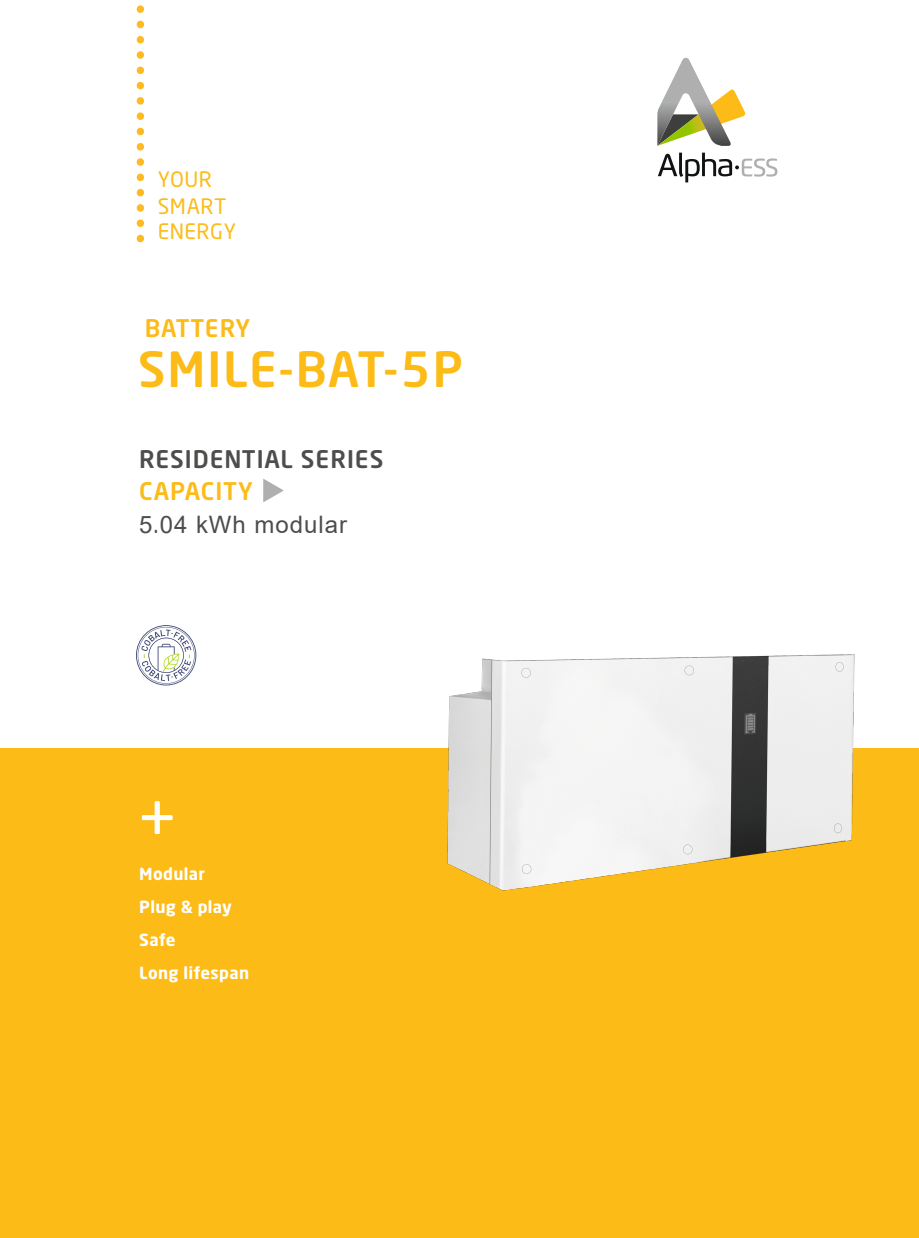
<style>
.page{position:relative;width:919px;height:1238px;background:#fff}
.page>*{position:absolute;margin:0;border:0;box-sizing:border-box;transform-origin:0 0}
.t1{font:500 48px "Neo Sans Std";letter-spacing:.04em;color:#fcbb16}
.t2{font:500 24px "Neo Sans Std";letter-spacing:.04em;color:#4d4d4c}
.t3{font:24px "Arial";letter-spacing:.04em;color:#4d4d4c}
.t4{font:500 24px "Neo Sans Std";letter-spacing:.04em;color:#fcbb16}
.t5{font:500 24px "Neo Sans Std";letter-spacing:.02em;color:#fcbb16}
.t6{font:21px "Neo Sans Std";letter-spacing:.02em;color:#fcbb16}
.t7{font:700 16.5px/33.2px "Neo Sans Std";letter-spacing:.02em;color:#fff}
.s1{font-family:"Neo Sans Std"}
</style>
<div class="page">
<div style="left:0;top:748px;width:918px;height:489px;background:#fcbb16"></div>
<svg style="left:658px;top:153px;width:119px;height:29px"></svg>
<svg style="left:657px;top:58px;width:89px;height:88px"></svg>
<svg style="left:142px;top:801px;width:31px;height:33px"></svg>
<svg style="left:137px;top:9px;width:7px;height:234px"></svg>
<svg style="left:263px;top:478px;width:14px;height:24px"></svg>
<svg style="left:136px;top:625px;width:60px;height:60px"></svg>
<img style="left:277px;top:486px;width:578px;height:405px">
<p class="t6" style="left:158px;top:166px;width:55px">YOUR</p>
<p class="t6" style="left:158px;top:219px;width:80px">ENERGY</p>
<p class="t6" style="left:158px;top:193px;width:70px">SMART</p>
<h2 class="t5" style="left:145px;top:313px;width:107px">BATTERY</h2>
<h1 class="t1" style="left:138px;top:339px;width:326px">SMILE-BAT-5P</h1>
<h2 class="t2" style="left:139px;top:444px;width:245px">RESIDENTIAL SERIES</h2>
<h2 class="t4" style="left:139px;top:476px;width:115px">CAPACITY</h2>
<h2 class="t3" style="left:139px;top:507px;width:209px">5<span class="s1">.</span>04 kWh modular</h2>
<p class="t7" style="left:139px;top:856px;width:111px">Modular<br>Plug &amp; play<br>Safe<br>Long lifespan</p>
</div>
